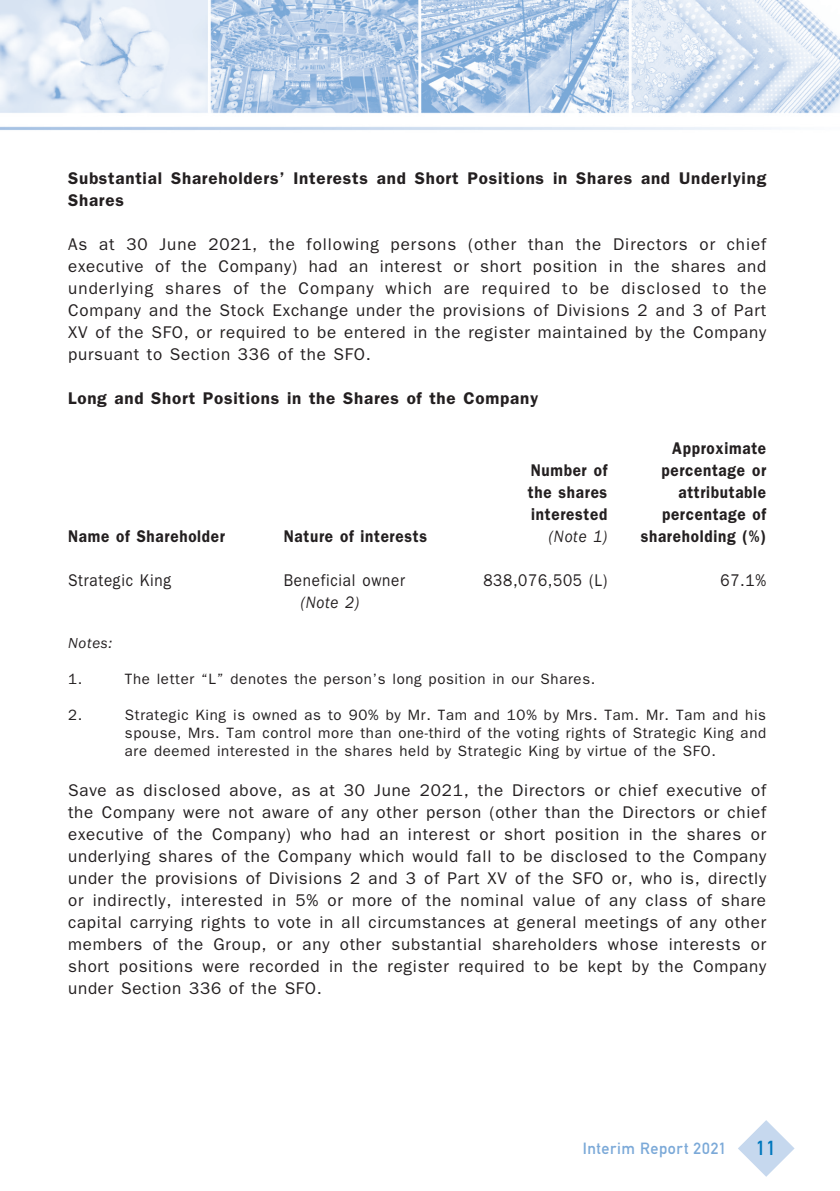
<style>
.page{position:relative;width:840px;height:1191px;background:#fff}
.page>*{position:absolute;margin:0;border:0;box-sizing:border-box;transform-origin:0 0}
.t1{font:20px "DIN Mittelschrift Std";color:#0077bd}
.t2{font:17px/22px "ITC Franklin Gothic Std";letter-spacing:.045em;color:#231f20;text-align:justify}
.t3{font:600 17px/22px "ITC Franklin Gothic Std";letter-spacing:.045em;color:#231f20;text-align:justify;scale:.9 1}
.t4{font:600 17px/22px "ITC Franklin Gothic Std";letter-spacing:.045em;color:#231f20}
.t5{font:17px "ITC Franklin Gothic Std";letter-spacing:.045em;color:#231f20;scale:.9 1}
.t6{font:italic 17px "ITC Franklin Gothic Std";letter-spacing:.045em;color:#231f20;scale:.9 1}
.t7{font:16px "DIN Mittelschrift Std";letter-spacing:.035em;color:#7ba9d8}
.t8{font:15px/18px "ITC Franklin Gothic Std";letter-spacing:.045em;color:#231f20;text-align:justify}
.t9{font:italic 15px "ITC Franklin Gothic Std";letter-spacing:.045em;color:#231f20}
</style>
<div class="page">
<img style="left:0;top:0;width:839px;height:1177px">
<svg style="left:737px;top:1120px;width:57px;height:56px"></svg>
<p class="t4" style="left:68px;top:167px;width:699px">Substantial Shareholders’ Interests and Short Positions in Shares and Underlying<br>Shares</p>
<p class="t2" style="left:68px;top:234px;width:699px">As at 30 June 2021, the following persons (other than the Directors or chief executive of the Company) had an interest or short position in the shares and underlying shares of the Company which are required to be disclosed to the Company and the Stock Exchange under the provisions of Divisions 2 and 3 of Part XV of the SFO, or required to be entered in the register maintained by the Company pursuant to Section 336 of the SFO.</p>
<p class="t4" style="left:68px;top:387px;width:471px">Long and Short Positions in the Shares of the Company</p>
<p class="t3" style="left:68px;top:525px;width:176px">Name of Shareholder</p>
<p class="t3" style="left:283px;top:525px;width:160px">Nature of interests</p>
<p class="t5" style="left:68px;top:570px;width:116px">Strategic King</p>
<p class="t5" style="left:283px;top:570px;width:136px">Beneficial owner</p>
<p class="t6" style="left:300px;top:593px;width:66px">(Note 2)</p>
<p class="t3" style="left:527px;top:459px;width:90px">Number of the shares interested</p>
<p class="t6" style="left:548px;top:527px;width:66px">(Note 1)</p>
<p class="t3" style="left:640px;top:437px;width:141px;text-align:right">Approximate percentage or attributable percentage of shareholding (%)</p>
<p class="t5" style="left:483px;top:570px;width:139px">838,076,505 (L)</p>
<p class="t5" style="left:720px;top:570px;width:52px">67.1%</p>
<p class="t9" style="left:68px;top:634px;width:45px">Notes:</p>
<p class="t8" style="left:68px;top:669px;width:16px">1.</p>
<p class="t8" style="left:125px;top:669px;width:472px">The letter “L” denotes the person’s long position in our Shares.</p>
<p class="t8" style="left:68px;top:705px;width:16px">2.</p>
<p class="t8" style="left:125px;top:705px;width:642px">Strategic King is owned as to 90% by Mr. Tam and 10% by Mrs. Tam. Mr. Tam and his spouse, Mrs. Tam control more than one-third of the voting rights of Strategic King and are deemed interested in the shares held by Strategic King by virtue of the SFO.</p>
<p class="t2" style="left:68px;top:779px;width:699px">Save as disclosed above, as at 30 June 2021, the Directors or chief executive of the Company were not aware of any other person (other than the Directors or chief executive of the Company) who had an interest or short position in the shares or underlying shares of the Company which would fall to be disclosed to the Company under the provisions of Divisions 2 and 3 of Part XV of the SFO or, who is, directly or indirectly, interested in 5% or more of the nominal value of any class of share capital carrying rights to vote in all circumstances at general meetings of any other members of the Group, or any other substantial shareholders whose interests or short positions were recorded in the register required to be kept by the Company under Section 336 of the SFO.</p>
<p class="t7" style="left:582px;top:1138px;width:145px">Interim Report 2021</p>
<p class="t1" style="left:755px;top:1136px;width:21px">11</p>
</div>
